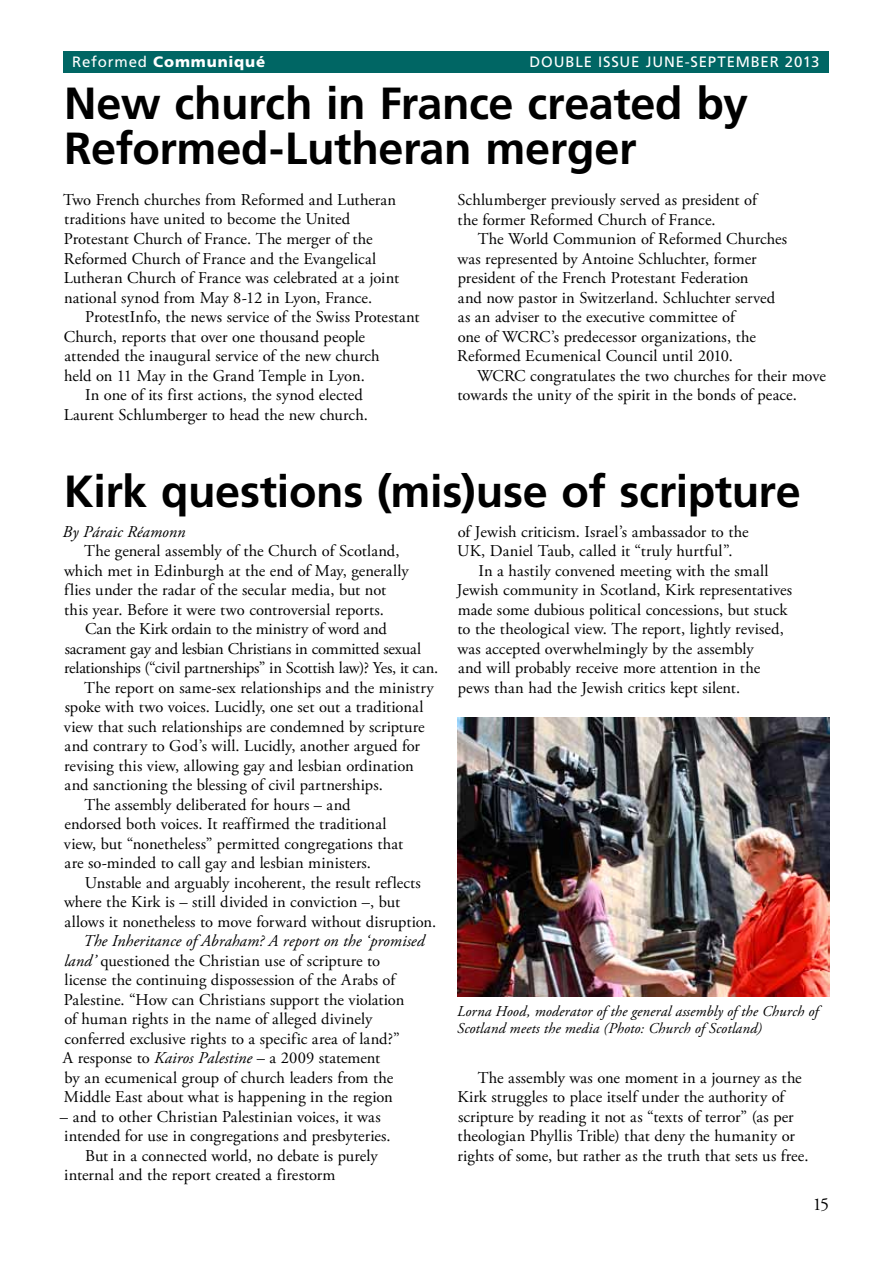
<style>
.page{position:relative;width:893px;height:1263px;background:#fff}
.page>*{position:absolute;margin:0;border:0;box-sizing:border-box;transform-origin:0 0}
.t1{font:700 45px/45px "Frutiger LT Std";letter-spacing:-.01em;color:#000}
.t2{font:18px "Adobe Garamond Pro";color:#000}
.t3{font:16.5px/19.5px "Adobe Garamond Pro";color:#000}
.t4{font:italic 16.5px "Adobe Garamond Pro";letter-spacing:.005em;color:#000}
.t5{font:italic 15px/16.5px "Adobe Garamond Pro";letter-spacing:.01em;color:#000}
.t6{font:15px "Frutiger LT Std";letter-spacing:.055em;color:#fff}
.t7{font:900 15px "Frutiger LT Std";letter-spacing:.06em;color:#fff}
.s1{font-weight:400}
.s2{font-style:italic}
</style>
<div class="page">
<div style="left:64px;top:51px;width:765px;height:21px;background:#006664"></div>
<img style="left:457px;top:717px;width:372px;height:279px">
<p class="t7" style="left:72px;top:52px;width:194px"><span class="s1">REFORMED</span> Communiqué</p>
<p class="t6" style="left:529px;top:53px;width:291px">DOUBLE ISSUE JUNE-SEPTEMBER 2013</p>
<h1 class="t1" style="left:64px;top:81px;width:685px">New church in France created by<br>Reformed-Lutheran merger</h1>
<p class="t3" style="left:63px;top:191px;width:337px">Two French churches from Reformed and Lutheran traditions have united to become the United Protestant Church of France. The merger of the Reformed Church of France and the Evangelical Lutheran Church of France was celebrated at a joint national synod from May 8-12 in Lyon, France.</p>
<p class="t3" style="left:85px;top:308px;width:336px">ProtestInfo, the news service of the Swiss Protestant</p>
<p class="t3" style="left:64px;top:327px;width:303px">Church, reports that over one thousand people</p>
<p class="t3" style="left:65px;top:347px;width:317px">attended the inaugural service of the new church</p>
<p class="t3" style="left:64px;top:366px;width:302px">held on 11 May in the Grand Temple in Lyon.</p>
<p class="t3" style="left:85px;top:386px;width:279px">In one of its first actions, the synod elected</p>
<p class="t3" style="left:64px;top:405px;width:306px">Laurent Schlumberger to head the new church.</p>
<p class="t3" style="left:457px;top:191px;width:301px">Schlumberger previously served as president of the former Reformed Church of France.</p>
<p class="t3" style="left:457px;top:230px;width:331px;text-indent:20px">The World Communion of Reformed Churches was represented by Antoine Schluchter, former president of the French Protestant Federation<br>and now pastor in Switzerland. Schluchter served as an adviser to the executive committee of<br>one of WCRC’s predecessor organizations, the Reformed Ecumenical Council until 2010.</p>
<p class="t3" style="left:458px;top:366px;width:370px;text-indent:20px">WCRC congratulates the two churches for their move towards the unity of the spirit in the bonds of peace.</p>
<h1 class="t1" style="left:64px;top:469px;width:739px">Kirk questions (mis)use of scripture</h1>
<p class="t4" style="left:63px;top:521px;width:124px">By Páraic Réamonn</p>
<p class="t3" style="left:64px;top:542px;width:346px;text-indent:20px">The general assembly of the Church of Scotland, which met in Edinburgh at the end of May, generally flies under the radar of the secular media, but not this year. Before it were two controversial reports.</p>
<p class="t3" style="left:85px;top:620px;width:303px">Can the Kirk ordain to the ministry of word and</p>
<p class="t3" style="left:65px;top:639px;width:358px">sacrament gay and lesbian Christians in committed sexual</p>
<p class="t3" style="left:64px;top:659px;width:376px">relationships (“civil partnerships” in Scottish law)? Yes, it can.</p>
<p class="t3" style="left:84px;top:678px;width:351px">The report on same-sex relationships and the ministry</p>
<p class="t3" style="left:65px;top:698px;width:360px">spoke with two voices. Lucidly, one set out a traditional</p>
<p class="t3" style="left:64px;top:717px;width:362px">view that such relationships are condemned by scripture</p>
<p class="t3" style="left:65px;top:737px;width:357px">and contrary to God’s will. Lucidly, another argued for</p>
<p class="t3" style="left:64px;top:756px;width:351px">revising this view, allowing gay and lesbian ordination</p>
<p class="t3" style="left:65px;top:776px;width:320px">and sanctioning the blessing of civil partnerships.</p>
<p class="t3" style="left:84px;top:795px;width:268px">The assembly deliberated for hours – and</p>
<p class="t3" style="left:65px;top:815px;width:324px">endorsed both voices. It reaffirmed the traditional</p>
<p class="t3" style="left:64px;top:834px;width:341px">view, but “nonetheless” permitted congregations that</p>
<p class="t3" style="left:65px;top:854px;width:308px">are so-minded to call gay and lesbian ministers.</p>
<p class="t3" style="left:85px;top:873px;width:337px">Unstable and arguably incoherent, the result reflects</p>
<p class="t3" style="left:64px;top:893px;width:338px">where the Kirk is – still divided in conviction –, but</p>
<p class="t3" style="left:65px;top:912px;width:373px">allows it nonetheless to move forward without disruption.</p>
<p class="t3" style="left:63px;top:932px;width:363px;text-indent:20px"><span class="s2">The Inheritance of Abraham? A report on the ‘promised land’</span> questioned the Christian use of scripture to license the continuing dispossession of the Arabs of Palestine. “How can Christians support the violation<br>of human rights in the name of alleged divinely conferred exclusive rights to a specific area of land?”<br>A response to <span class="s2">Kairos Palestine</span> – a 2009 statement<br>by an ecumenical group of church leaders from the Middle East about what is happening in the region</p>
<p class="t3" style="left:60px;top:1107px;width:322px">– and to other Christian Palestinian voices, it was</p>
<p class="t3" style="left:64px;top:1127px;width:328px">intended for use in congregations and presbyteries.</p>
<p class="t3" style="left:85px;top:1146px;width:294px">But in a connected world, no debate is purely</p>
<p class="t3" style="left:64px;top:1166px;width:273px">internal and the report created a firestorm</p>
<p class="t3" style="left:458px;top:522px;width:292px">of Jewish criticism. Israel’s ambassador to the</p>
<p class="t3" style="left:457px;top:542px;width:277px">UK, Daniel Taub, called it “truly hurtful”.</p>
<p class="t3" style="left:478px;top:561px;width:292px">In a hastily convened meeting with the small</p>
<p class="t3" style="left:457px;top:581px;width:337px">Jewish community in Scotland, Kirk representatives</p>
<p class="t3" style="left:458px;top:600px;width:331px">made some dubious political concessions, but stuck</p>
<p class="t3" style="left:458px;top:620px;width:328px">to the theological view. The report, lightly revised,</p>
<p class="t3" style="left:457px;top:639px;width:298px">was accepted overwhelmingly by the assembly</p>
<p class="t3" style="left:458px;top:659px;width:304px">and will probably receive more attention in the</p>
<p class="t3" style="left:458px;top:678px;width:284px">pews than had the Jewish critics kept silent.</p>
<p class="t5" style="left:457px;top:1003px;width:363px">Lorna Hood, moderator of the general assembly of the Church of<br>Scotland meets the media (Photo: Church of Scotland)</p>
<p class="t3" style="left:457px;top:1068px;width:353px;text-indent:20px">The assembly was one moment in a journey as the Kirk struggles to place itself under the authority of scripture by reading it not as “texts of terror” (as per theologian Phyllis Trible) that deny the humanity or rights of some, but rather as the truth that sets us free.</p>
<p class="t2" style="left:813px;top:1193px;width:18px">15</p>
</div>
